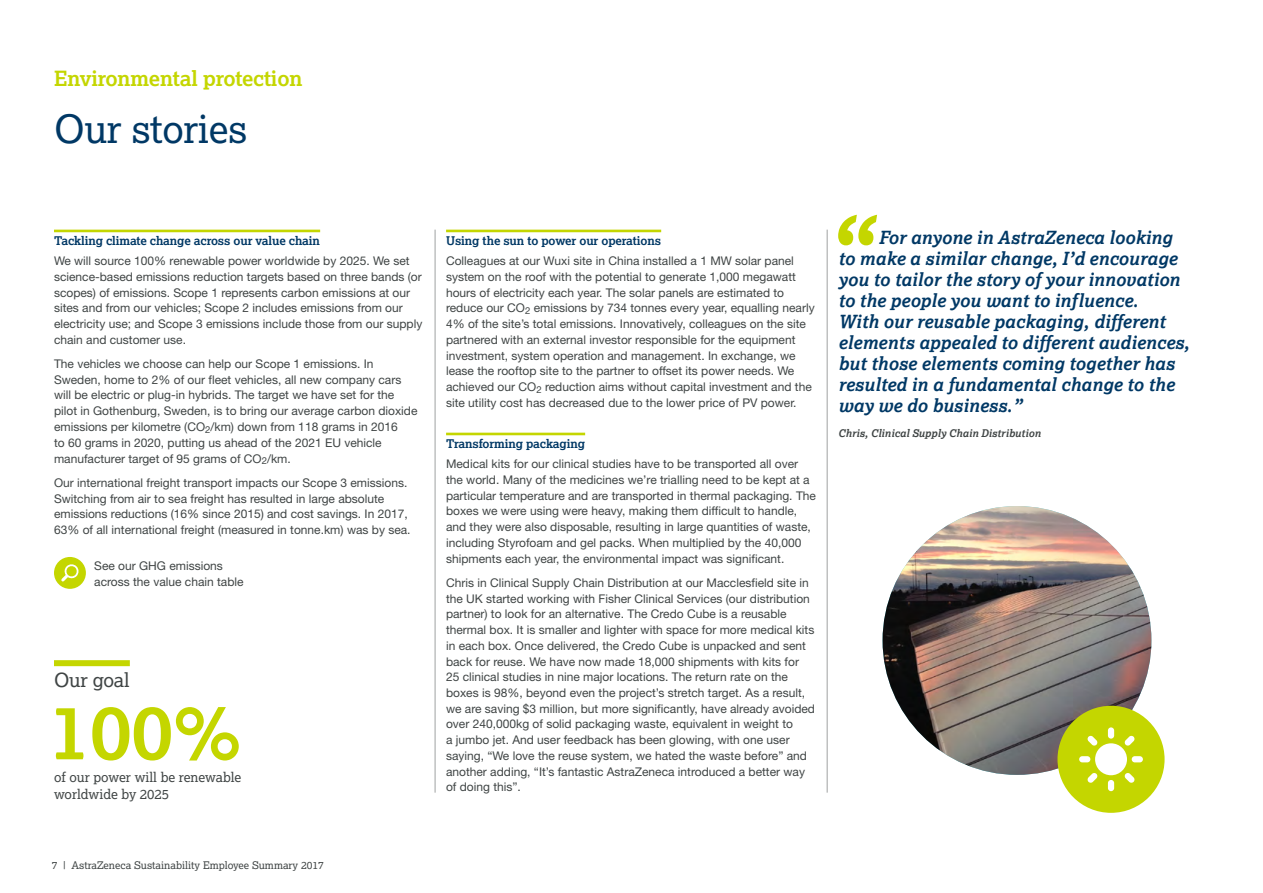
<style>
.page{position:relative;width:1263px;height:893px;background:#fff}
.page>*{position:absolute;margin:0;border:0;box-sizing:border-box;transform-origin:0 0}
.t1{font:700 76.5px "Lexia";color:#c4d600}
.t2{font:39px "Lexia";letter-spacing:-.01em;color:#003865}
.t3{font:700 21px "Lexia";letter-spacing:-.01em;color:#c4d600}
.t4{font:19.5px "Lexia";letter-spacing:-.01em;color:#3f4444}
.t5{font:italic 700 18px/21px "Lexia";color:#003865}
.t6{font:13.5px/16.2px "Lexia";color:#3f4444}
.t7{font:12px/15.8px "Helvetica Neue";color:#3f4444}
.t8{font:700 12px "Lexia";letter-spacing:-.01em;color:#003865}
.t9{font:10.5px "Lexia";color:#3f4444}
.t10{font:italic 700 10.5px "Lexia";color:#3f4444}
</style>
<div class="page">
<img style="left:882px;top:506px;width:269px;height:269px;border-radius:134px">
<div style="left:1057px;top:706px;width:107px;height:107px;background:#c4d600;border-radius:50%"></div>
<div style="left:1095px;top:743px;width:32px;height:32px;background:#fff;border-radius:50%"></div>
<div style="left:1108px;top:727px;width:6px;height:12px;background:#fff;border-radius:3px"></div>
<div style="left:1108px;top:780px;width:6px;height:11px;background:#fff;border-radius:3px"></div>
<svg style="left:1124px;top:735px;width:11px;height:11px"></svg>
<svg style="left:1087px;top:773px;width:11px;height:10px"></svg>
<div style="left:1132px;top:756px;width:11px;height:6px;background:#fff;border-radius:3px"></div>
<div style="left:1079px;top:756px;width:11px;height:6px;background:#fff;border-radius:3px"></div>
<svg style="left:1124px;top:773px;width:11px;height:10px"></svg>
<svg style="left:1087px;top:735px;width:11px;height:11px"></svg>
<hr style="left:54px;top:230px;width:266px;height:2px;background:#c4d600">
<hr style="left:435px;top:230px;width:1px;height:563px;background:#9fa1a1">
<hr style="left:827px;top:230px;width:1px;height:563px;background:#9fa1a1">
<svg style="left:838px;top:215px;width:39px;height:30px"></svg>
<hr style="left:446px;top:230px;width:215px;height:2px;background:#c4d600">
<hr style="left:446px;top:433px;width:139px;height:2px;background:#c4d600">
<div style="left:54px;top:557px;width:32px;height:32px;background:#c4d600;border-radius:50%"></div>
<svg style="left:61px;top:564px;width:18px;height:18px"></svg>
<div style="left:54px;top:660px;width:76px;height:6px;background:#c4d600"></div>
<h3 class="t3" style="left:54px;top:65px;width:250px">Environmental protection</h3>
<h2 class="t2" style="left:54px;top:104px;width:195px">Our stories</h2>
<p class="t8" style="left:54px;top:233px;width:268px">Tackling climate change across our value chain</p>
<p class="t7" style="left:54px;top:253px;width:370px">We will source 100% renewable power worldwide by 2025. We set science-based emissions reduction targets based on three bands (or scopes) of emissions. Scope 1 represents carbon emissions at our sites and from our vehicles; Scope 2 includes emissions from our electricity use; and Scope 3 emissions include those from our supply chain and customer use.</p>
<p class="t7" style="left:54px;top:356px;width:365px">The vehicles we choose can help our Scope 1 emissions. In Sweden, home to 2% of our fleet vehicles, all new company cars will be electric or plug-in hybrids. The target we have set for the pilot in Gothenburg, Sweden, is to bring our average carbon dioxide emissions per kilometre (CO<sub>2</sub>/km) down from 118 grams in 2016<br>to 60 grams in 2020, putting us ahead of the 2021 EU vehicle manufacturer target of 95 grams of CO<sub>2</sub>/km.</p>
<p class="t7" style="left:54px;top:474px;width:358px">Our international freight transport impacts our Scope 3 emissions.<br>Switching from air to sea freight has resulted in large absolute emissions reductions (16% since 2015) and cost savings. In 2017, 63% of all international freight (measured in tonne.km) was by sea.</p>
<p class="t7" style="left:94px;top:558px;width:151px">See our GHG emissions across the value chain table</p>
<h3 class="t4" style="left:54px;top:668px;width:77px">Our goal</h3>
<h1 class="t1" style="left:49px;top:683px;width:194px">100%</h1>
<p class="t6" style="left:54px;top:769px;width:189px">of our power will be renewable worldwide by 2025</p>
<p class="t8" style="left:446px;top:233px;width:216px">Using the sun to power our operations</p>
<p class="t7" style="left:446px;top:253px;width:370px">Colleagues at our Wuxi site in China installed a 1 MW solar panel system on the roof with the potential to generate 1,000 megawatt hours of electricity each year. The solar panels are estimated to reduce our CO<sub>2</sub> emissions by 734 tonnes every year, equalling nearly 4% of the site’s total emissions. Innovatively, colleagues on the site partnered with an external investor responsible for the equipment investment, system operation and management. In exchange, we lease the rooftop site to the partner to offset its power needs. We achieved our CO<sub>2</sub> reduction aims without capital investment and the site utility cost has decreased due to the lower price of PV power.</p>
<p class="t8" style="left:446px;top:436px;width:140px">Transforming packaging</p>
<p class="t7" style="left:446px;top:456px;width:371px">Medical kits for our clinical studies have to be transported all over the world. Many of the medicines we’re trialling need to be kept at a particular temperature and are transported in thermal packaging. The boxes we were using were heavy, making them difficult to handle, and they were also disposable, resulting in large quantities of waste, including Styrofoam and gel packs. When multiplied by the 40,000 shipments each year, the environmental impact was significant.</p>
<p class="t7" style="left:446px;top:574px;width:370px">Chris in Clinical Supply Chain Distribution at our Macclesfield site in the UK started working with Fisher Clinical Services (our distribution partner) to look for an alternative. The Credo Cube is a reusable thermal box. It is smaller and lighter with space for more medical kits in each box. Once delivered, the Credo Cube is unpacked and sent back for reuse. We have now made 18,000 shipments with kits for 25 clinical studies in nine major locations. The return rate on the boxes is 98%, beyond even the project’s stretch target. As a result, we are saving $3 million, but more significantly, have already avoided over 240,000kg of solid packaging waste, equivalent in weight to<br>a jumbo jet. And user feedback has been glowing, with one user saying, “We love the reuse system, we hated the waste before” and another adding, “It’s fantastic AstraZeneca introduced a better way of doing this”.</p>
<p class="t5" style="left:838px;top:226px;width:353px;text-indent:40px">For anyone in AstraZeneca looking to make a similar change, I’d encourage you to tailor the story of your innovation to the people you want to influence.<br>With our reusable packaging, different elements appealed to different audiences, but those elements coming together has resulted in a fundamental change to the way we do business.”</p>
<p class="t10" style="left:838px;top:427px;width:204px">Chris, Clinical Supply Chain Distribution</p>
<p class="t9" style="left:52px;top:859px;width:273px">7 | AstraZeneca Sustainability Employee Summary 2017</p>
</div>
